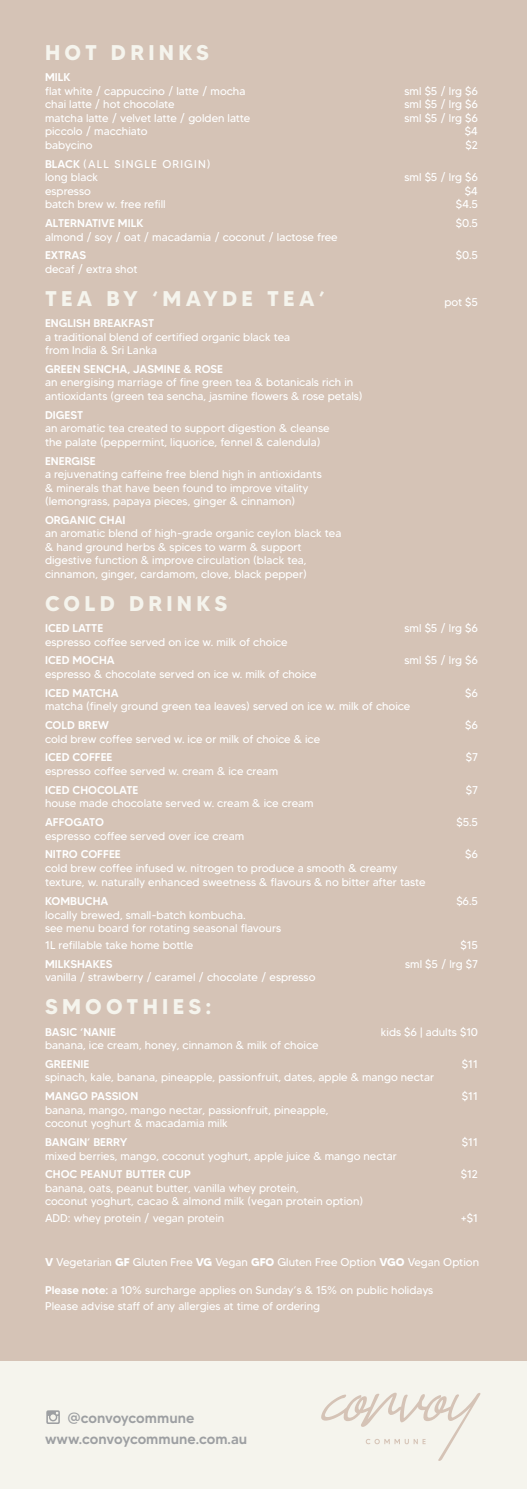
<style>
.page{position:relative;width:527px;height:1489px;background:#fff}
.page>*{position:absolute;margin:0;border:0;box-sizing:border-box;transform-origin:0 0}
.t1{font:700 21.25px "MADETOMMY";letter-spacing:.2em;color:#f5f4ed}
.t2{font:500 14.38px "MADETOMMY";color:#9d9fa2}
.t3{font:11.25px "MADETOMMY";color:#fff}
.t4{font:500 11.25px "MADETOMMY";color:#fff}
.t5{font:11.25px "MADETOMMY";letter-spacing:.1em;color:#fff}
.s1{font-weight:500}
.s2{font-weight:700}
</style>
<div class="page">
<div style="left:0;top:0;width:526px;height:1488px;background:#d5c3b6"></div>
<div style="left:0;top:1361px;width:526px;height:127px;background:#f5f4ed"></div>
<svg style="left:321px;top:1392px;width:159px;height:68px"></svg>
<svg style="left:46px;top:1410px;width:14px;height:13px"></svg>
<p class="t1" style="left:45px;top:39px;width:165px">HOT DRINKS</p>
<p class="t4" style="left:45px;top:70px;width:27px">MILK</p>
<p class="t3" style="left:45px;top:84px;width:202px">flat white / cappuccino / latte / mocha</p>
<p class="t3" style="left:404px;top:84px;width:75px">sml $5 / lrg $6</p>
<p class="t3" style="left:45px;top:97px;width:131px">chai latte / hot chocolate</p>
<p class="t3" style="left:404px;top:97px;width:75px">sml $5 / lrg $6</p>
<p class="t3" style="left:45px;top:111px;width:206px">matcha latte / velvet latte / golden latte</p>
<p class="t3" style="left:404px;top:111px;width:75px">sml $5 / lrg $6</p>
<p class="t3" style="left:45px;top:124px;width:104px">piccolo / macchiato</p>
<p class="t3" style="left:464px;top:124px;width:15px">$4</p>
<p class="t3" style="left:45px;top:138px;width:49px">babycino</p>
<p class="t3" style="left:465px;top:138px;width:14px">$2</p>
<p class="t5" style="left:45px;top:157px;width:167px"><span class="s1">BLACK</span> (ALL SINGLE ORIGIN)</p>
<p class="t3" style="left:45px;top:170px;width:55px">long black</p>
<p class="t3" style="left:404px;top:170px;width:75px">sml $5 / lrg $6</p>
<p class="t3" style="left:45px;top:184px;width:47px">espresso</p>
<p class="t3" style="left:464px;top:184px;width:15px">$4</p>
<p class="t3" style="left:45px;top:197px;width:122px">batch brew w. free refill</p>
<p class="t3" style="left:455px;top:197px;width:24px">$4.5</p>
<p class="t4" style="left:45px;top:216px;width:100px">ALTERNATIVE MILK</p>
<p class="t3" style="left:455px;top:216px;width:24px">$0.5</p>
<p class="t3" style="left:45px;top:230px;width:294px">almond / soy / oat / macadamia / coconut / lactose free</p>
<p class="t4" style="left:45px;top:248px;width:42px">EXTRAS</p>
<p class="t3" style="left:455px;top:248px;width:24px">$0.5</p>
<p class="t3" style="left:45px;top:262px;width:94px">decaf / extra shot</p>
<p class="t1" style="left:45px;top:285px;width:281px">TEA BY ‘MAYDE TEA’</p>
<p class="t3" style="left:444px;top:295px;width:35px">pot $5</p>
<p class="t4" style="left:45px;top:316px;width:110px">ENGLISH BREAKFAST</p>
<p class="t3" style="left:45px;top:329px;width:246px">a traditional blend of certified organic black tea</p>
<p class="t3" style="left:45px;top:343px;width:113px">from India &amp; Sri Lanka</p>
<p class="t4" style="left:45px;top:362px;width:179px">GREEN SENCHA, JASMINE &amp; ROSE</p>
<p class="t3" style="left:45px;top:375px;width:309px">an energising marriage of fine green tea &amp; botanicals rich in</p>
<p class="t3" style="left:45px;top:389px;width:319px">antioxidants (green tea sencha, jasmine flowers &amp; rose petals)</p>
<p class="t4" style="left:45px;top:408px;width:40px">DIGEST</p>
<p class="t3" style="left:45px;top:421px;width:286px">an aromatic tea created to support digestion &amp; cleanse</p>
<p class="t3" style="left:45px;top:435px;width:276px">the palate (peppermint, liquorice, fennel &amp; calendula)</p>
<p class="t4" style="left:45px;top:453px;width:52px">ENERGISE</p>
<p class="t3" style="left:45px;top:467px;width:278px">a rejuvenating caffeine free blend high in antioxidants</p>
<p class="t3" style="left:45px;top:480px;width:265px">&amp; minerals that have been found to improve vitality</p>
<p class="t3" style="left:45px;top:494px;width:251px">(lemongrass, papaya pieces, ginger &amp; cinnamon)</p>
<p class="t4" style="left:45px;top:513px;width:82px">ORGANIC CHAI</p>
<p class="t3" style="left:45px;top:526px;width:297px">an aromatic blend of high-grade organic ceylon black tea</p>
<p class="t3" style="left:45px;top:540px;width:258px">&amp; hand ground herbs &amp; spices to warm &amp; support</p>
<p class="t3" style="left:45px;top:553px;width:263px">digestive function &amp; improve circulation (black tea,</p>
<p class="t3" style="left:45px;top:567px;width:263px">cinnamon, ginger, cardamom, clove, black pepper)</p>
<p class="t1" style="left:45px;top:590px;width:183px">COLD DRINKS</p>
<p class="t4" style="left:45px;top:621px;width:60px">ICED LATTE</p>
<p class="t3" style="left:404px;top:621px;width:75px">sml $5 / lrg $6</p>
<p class="t3" style="left:45px;top:634px;width:244px">espresso coffee served on ice w. milk of choice</p>
<p class="t4" style="left:45px;top:653px;width:71px">ICED MOCHA</p>
<p class="t3" style="left:404px;top:653px;width:75px">sml $5 / lrg $6</p>
<p class="t3" style="left:45px;top:667px;width:273px">espresso &amp; chocolate served on ice w. milk of choice</p>
<p class="t4" style="left:45px;top:685px;width:75px">ICED MATCHA</p>
<p class="t3" style="left:464px;top:685px;width:14px">$6</p>
<p class="t3" style="left:45px;top:699px;width:366px">matcha (finely ground green tea leaves) served on ice w. milk of choice</p>
<p class="t4" style="left:45px;top:718px;width:66px">COLD BREW</p>
<p class="t3" style="left:464px;top:718px;width:14px">$6</p>
<p class="t3" style="left:45px;top:731px;width:276px">cold brew coffee served w. ice or milk of choice &amp; ice</p>
<p class="t4" style="left:45px;top:750px;width:69px">ICED COFFEE</p>
<p class="t3" style="left:465px;top:750px;width:14px">$7</p>
<p class="t3" style="left:45px;top:764px;width:235px">espresso coffee served w. cream &amp; ice cream</p>
<p class="t4" style="left:45px;top:782px;width:95px">ICED CHOCOLATE</p>
<p class="t3" style="left:465px;top:782px;width:14px">$7</p>
<p class="t3" style="left:45px;top:796px;width:270px">house made chocolate served w. cream &amp; ice cream</p>
<p class="t4" style="left:45px;top:815px;width:60px">AFFOGATO</p>
<p class="t3" style="left:456px;top:815px;width:23px">$5.5</p>
<p class="t3" style="left:45px;top:828px;width:200px">espresso coffee served over ice cream</p>
<p class="t4" style="left:45px;top:847px;width:77px">NITRO COFFEE</p>
<p class="t3" style="left:464px;top:847px;width:14px">$6</p>
<p class="t3" style="left:45px;top:861px;width:354px">cold brew coffee infused w. nitrogen to produce a smooth &amp; creamy</p>
<p class="t3" style="left:45px;top:875px;width:381px">texture, w. naturally enhanced sweetness &amp; flavours &amp; no bitter after taste</p>
<p class="t4" style="left:45px;top:894px;width:65px">KOMBUCHA</p>
<p class="t3" style="left:456px;top:894px;width:23px">$6.5</p>
<p class="t3" style="left:45px;top:907px;width:202px">locally brewed, small-batch kombucha.</p>
<p class="t3" style="left:45px;top:921px;width:237px">see menu board for rotating seasonal flavours</p>
<p class="t3" style="left:45px;top:938px;width:150px">1L refillable take home bottle</p>
<p class="t3" style="left:460px;top:938px;width:19px">$15</p>
<p class="t4" style="left:45px;top:957px;width:69px">MILKSHAKES</p>
<p class="t3" style="left:405px;top:957px;width:74px">sml $5 / lrg $7</p>
<p class="t3" style="left:45px;top:970px;width:271px">vanilla / strawberry / caramel / chocolate / espresso</p>
<p class="t1" style="left:45px;top:993px;width:168px">SMOOTHIES:</p>
<p class="t4" style="left:45px;top:1024px;width:72px">BASIC ‘NANIE</p>
<p class="t3" style="left:380px;top:1024px;width:99px">kids $6 | adults $10</p>
<p class="t3" style="left:45px;top:1038px;width:275px">banana, ice cream, honey, cinnamon &amp; milk of choice</p>
<p class="t4" style="left:45px;top:1056px;width:46px">GREENIE</p>
<p class="t3" style="left:461px;top:1056px;width:18px">$11</p>
<p class="t3" style="left:45px;top:1070px;width:390px">spinach, kale, banana, pineapple, passionfruit, dates, apple &amp; mango nectar</p>
<p class="t4" style="left:45px;top:1089px;width:95px">MANGO PASSION</p>
<p class="t3" style="left:461px;top:1089px;width:18px">$11</p>
<p class="t3" style="left:45px;top:1102px;width:285px">banana, mango, mango nectar, passionfruit, pineapple,</p>
<p class="t3" style="left:45px;top:1116px;width:184px">coconut yoghurt &amp; macadamia milk</p>
<p class="t4" style="left:45px;top:1135px;width:84px">BANGIN’ BERRY</p>
<p class="t3" style="left:461px;top:1135px;width:18px">$11</p>
<p class="t3" style="left:45px;top:1148px;width:353px">mixed berries, mango, coconut yoghurt, apple juice &amp; mango nectar</p>
<p class="t4" style="left:45px;top:1167px;width:147px">CHOC PEANUT BUTTER CUP</p>
<p class="t3" style="left:460px;top:1167px;width:19px">$12</p>
<p class="t3" style="left:45px;top:1180px;width:255px">banana, oats, peanut butter, vanilla whey protein,</p>
<p class="t3" style="left:45px;top:1194px;width:319px">coconut yoghurt, cacao &amp; almond milk (vegan protein option)</p>
<p class="t3" style="left:45px;top:1211px;width:181px">ADD: whey protein / vegan protein</p>
<p class="t3" style="left:460px;top:1211px;width:19px">+$1</p>
<p class="t3" style="left:45px;top:1254px;width:435px"><span class="s2">V</span> Vegetarian <span class="s2">GF</span> Gluten Free <span class="s2">VG</span> Vegan <span class="s2">GFO</span> Gluten Free Option <span class="s2">VGO</span> Vegan Option</p>
<p class="t3" style="left:45px;top:1283px;width:389px"><span class="s1">Please note:</span> a 10% surcharge applies on Sunday’s &amp; 15% on public holidays</p>
<p class="t3" style="left:45px;top:1298px;width:276px">Please advise staff of any allergies at time of ordering</p>
<p class="t2" style="left:67px;top:1408px;width:128px">@convoycommune</p>
<p class="t2" style="left:45px;top:1429px;width:203px">www.convoycommune.com.au</p>
</div>
